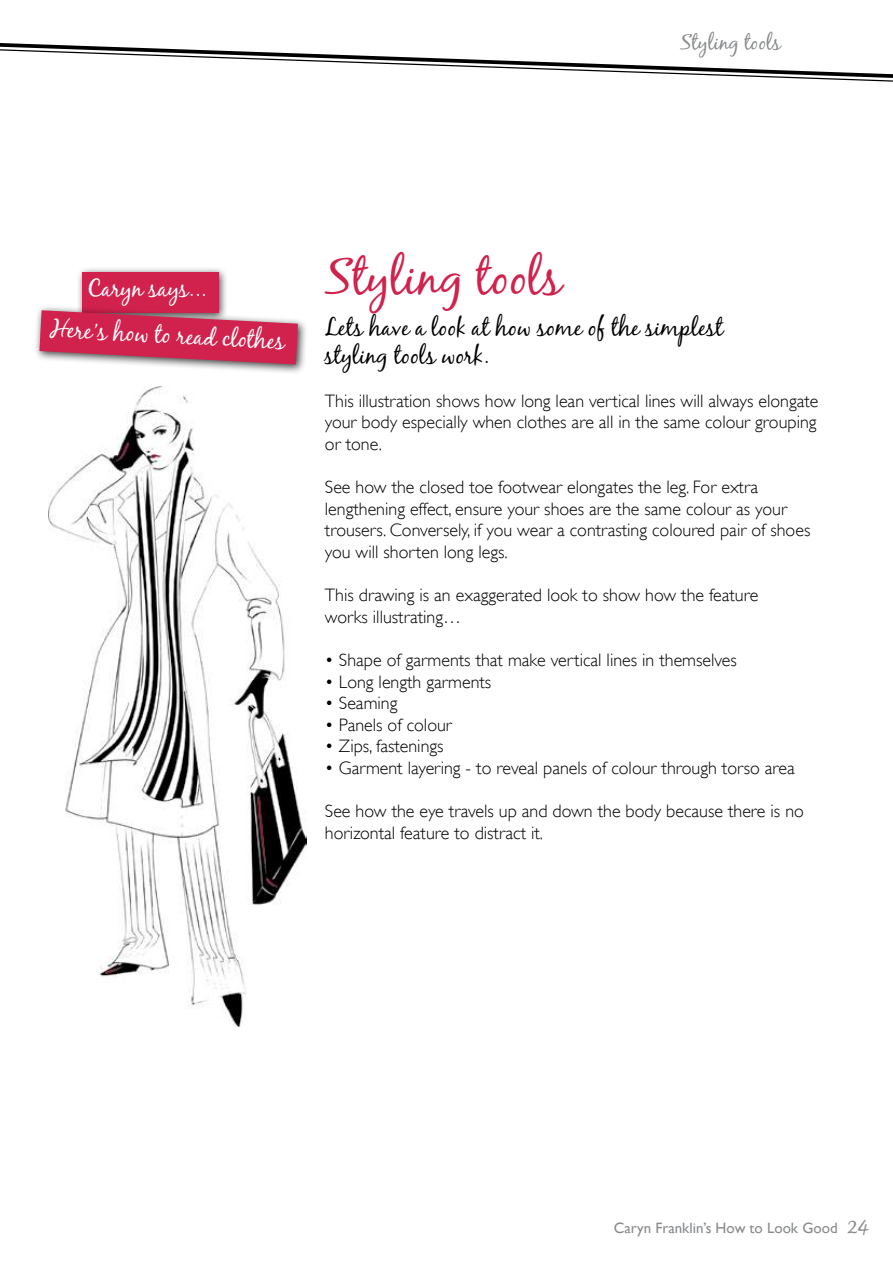
<style>
.page{position:relative;width:893px;height:1263px;background:#fff}
.page>*{position:absolute;margin:0;border:0;box-sizing:border-box;transform-origin:0 0}
.t1{font:49.5px "Black Jack";color:#d1214d}
.t2{font:24px/28.8px "Black Jack";color:#000}
.t3{font:24px "Black Jack";color:#fff}
.t4{font:21px "Black Jack";color:#888a8c}
.t5{font:300 18px/21.6px "Gill Sans";color:#000}
.t6{font:15px "Gill Sans";color:#888a8c}
.s1{font-family:"Black Jack";font-size:21px}
</style>
<div class="page">
<svg style="left:0;top:43px;width:893px;height:39px"></svg>
<div style="left:76px;top:266px;width:160px;height:63px;background:#000;opacity:.75"></div>
<div style="left:82px;top:272px;width:136px;height:41px;background:#d1214d"></div>
<div style="left:33px;top:304px;width:281px;height:77px;background:#000;opacity:.75"></div>
<svg style="left:39px;top:310px;width:259px;height:54px"></svg>
<img style="left:49px;top:387px;width:258px;height:640px">
<p class="t4" style="left:680px;top:30px;width:102px">Styling tools</p>
<h2 class="t3" style="left:87px;top:274px;width:121px">Caryn says...</h2>
<h2 class="t3" style="left:51px;top:314px;width:236px;rotate:3deg">Here’s how to read clothes</h2>
<h1 class="t1" style="left:325px;top:247px;width:239px">Styling tools</h1>
<h2 class="t2" style="left:325px;top:312px;width:400px">Lets have a look at how some of the simplest styling tools work.</h2>
<p class="t5" style="left:325px;top:390px;width:495px;text-align:justify">This illustration shows how long lean vertical lines will always elongate your body especially when clothes are all in the same colour grouping or tone.</p>
<p class="t5" style="left:325px;top:476px;width:487px">See how the closed toe footwear elongates the leg. For extra lengthening effect, ensure your shoes are the same colour as your trousers. Conversely, if you wear a contrasting coloured pair of shoes you will shorten long legs.</p>
<p class="t5" style="left:325px;top:584px;width:435px">This drawing is an exaggerated look to show how the feature works illustrating…</p>
<p class="t5" style="left:325px;top:649px;width:414px">• Shape of garments that make vertical lines in themselves</p>
<p class="t5" style="left:325px;top:671px;width:168px">• Long length garments</p>
<p class="t5" style="left:325px;top:692px;width:74px">• Seaming</p>
<p class="t5" style="left:325px;top:714px;width:129px">• Panels of colour</p>
<p class="t5" style="left:325px;top:735px;width:120px">• Zips, fastenings</p>
<p class="t5" style="left:325px;top:757px;width:471px">• Garment layering - to reveal panels of colour through torso area</p>
<p class="t5" style="left:325px;top:800px;width:480px">See how the eye travels up and down the body because there is no horizontal feature to distract it.</p>
<p class="t6" style="left:614px;top:1218px;width:257px">Caryn Franklin’s How to Look Good <span class="s1">24</span></p>
</div>
